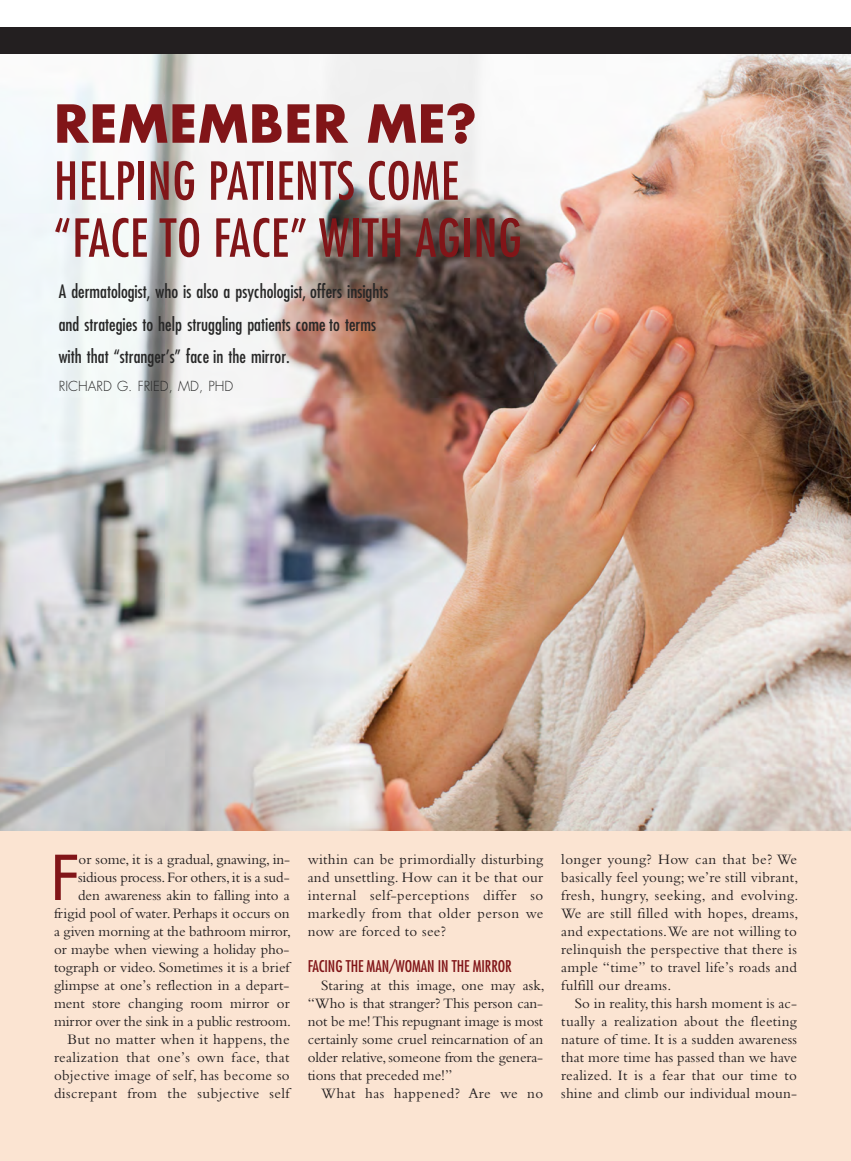
<style>
.page{position:relative;width:851px;height:1161px;background:#fff}
.page>*{position:absolute;margin:0;border:0;box-sizing:border-box;transform-origin:0 0}
.t1{font:60.15px "Futura";color:#811518}
.t2{font:condensed 51px/57px "Futura";letter-spacing:.015em;color:#811518}
.t3{font:700 51px "Futura";letter-spacing:.015em;color:#811518}
.t4{font:condensed 18px/32.5px "Futura";color:#272727}
.t5{font:condensed 15.75px "Futura";letter-spacing:-.005em;color:#811518}
.t6{font:15px/18px "Bembo";letter-spacing:.005em;color:#231f20;text-align:justify}
.t7{font:15px "Bembo";letter-spacing:.03em;color:#231f20}
.t8{font:300 13.5px "Futura";color:#272727}
</style>
<div class="page">
<div style="left:0;top:0;width:850px;height:1161px;background:#fbe4d2"></div>
<div style="left:0;top:0;width:850px;height:828px;background:#fff"></div>
<img style="left:0;top:54px;width:850px;height:777px">
<div style="left:0;top:27px;width:850px;height:27px;background:#231f20"></div>
<h2 class="t3" style="left:54px;top:100px;width:424px">REMEMBER ME?</h2>
<h2 class="t2" style="left:54px;top:155px;width:469px">HELPING PATIENTS COME “FACE TO FACE” WITH AGING</h2>
<p class="t4" style="left:59px;top:276px;width:331px">A dermatologist, who is also a psychologist, offers insights and strategies to help struggling patients come to terms with that “stranger’s” face in the mirror.</p>
<p class="t8" style="left:59px;top:379px;width:176px">RICHARD G. FRIED, MD, PHD</p>
<p class="t6" style="left:54px;top:852px;width:239px;text-align:right">or some, it is a gradual, gnawing, in&shy;sidious process. For others, it is a sud-<br>den awareness akin to falling into a frigid pool of water. Perhaps it occurs on a given morning at the bathroom mirror, or maybe when viewing a holiday pho&shy;tograph or video. Sometimes it is a brief glimpse at one’s reflection in a depart&shy;ment store changing room mirror or mirror over the sink in a public restroom.<br>But no matter when it happens, the realization that one’s own face, that objective image of self, has become so discrepant from the subjective self</p>
<p class="t6" style="left:307px;top:852px;width:237px">within can be primordially disturbing and unsettling. How can it be that our internal self-perceptions differ so markedly from that older person we now are forced to see?</p>
<h1 class="t1" style="left:51px;top:848px;width:30px">F</h1>
<p class="t5" style="left:308px;top:959px;width:205px">FACING THE MAN/WOMAN IN THE MIRROR</p>
<p class="t6" style="left:308px;top:978px;width:239px;text-indent:14px">Staring at this image, one may ask, “Who is that stranger? This person can&shy;not be me! This repugnant image is most certainly some cruel reincarnation of an older relative, someone from the genera&shy;tions that preceded me!”</p>
<p class="t7" style="left:321px;top:1088px;width:224px">What has happened? Are we no</p>
<p class="t6" style="left:561px;top:852px;width:239px">longer young? How can that be? We basically feel young; we’re still vibrant, fresh, hungry, seeking, and evolving.<br>We are still filled with hopes, dreams, and expectations. We are not willing to relinquish the perspective that there is ample “time” to travel life’s roads and fulfill our dreams.</p>
<p class="t6" style="left:561px;top:996px;width:237px;text-indent:14px">So in reality, this harsh moment is ac&shy;tually a realization about the fleeting nature of time. It is a sudden awareness that more time has passed than we have realized. It is a fear that our time to shine and climb our individual moun-</p>
</div>
